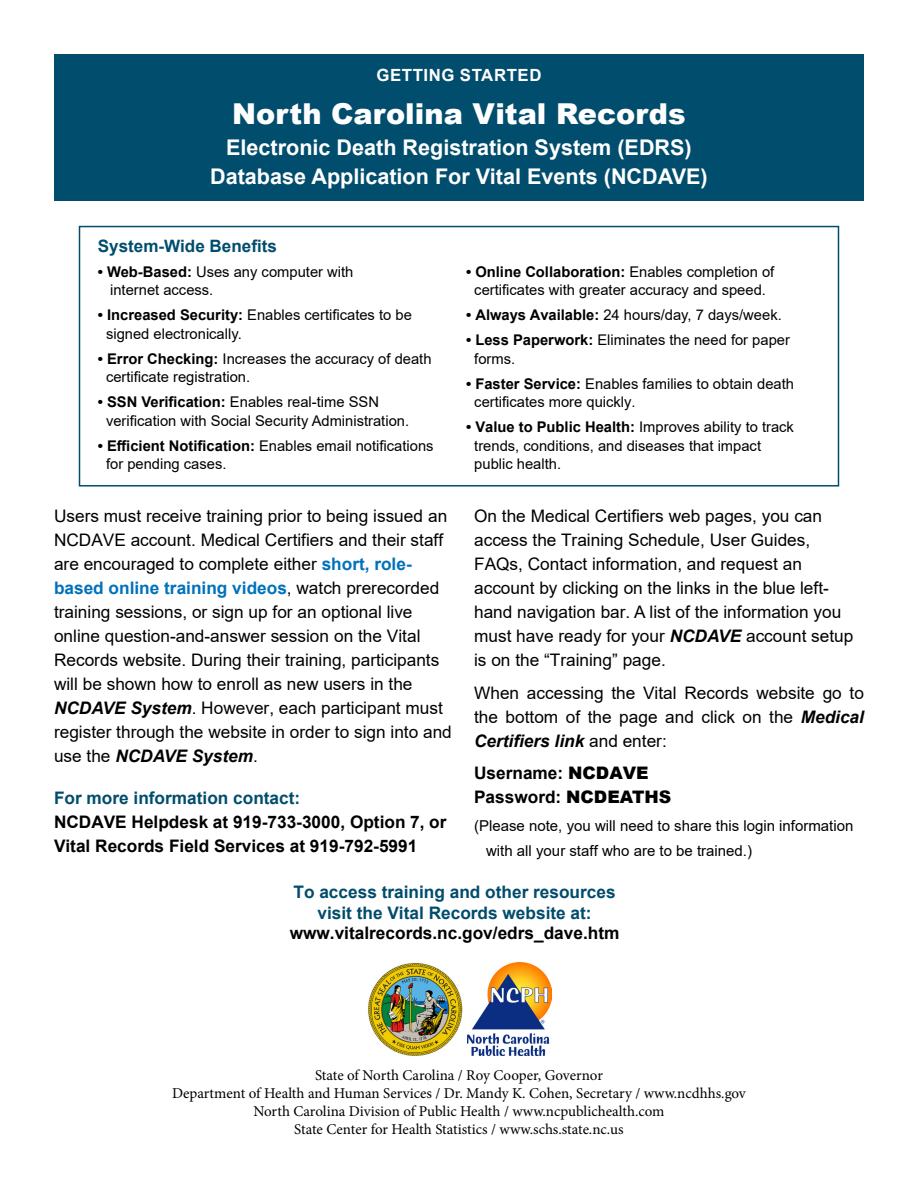
<style>
.page{position:relative;width:918px;height:1188px;background:#fff}
.page>*{position:absolute;margin:0;border:0;box-sizing:border-box;transform-origin:0 0}
.t1{font:900 28.8px "Arial";color:#fff}
.t2{font:700 21.6px/28.8px "Arial";color:#fff;text-align:center}
.t3{font:17.25px/24px "Arial";color:#000}
.t4{font:700 17.25px/24px "Arial";color:#000}
.t5{font:700 17.25px/20.7px "Arial";color:#004c6c;text-align:center}
.t6{font:700 17.25px "Arial";color:#004d6d}
.t7{font:700 17.1px "Arial";color:#004d6d}
.t8{font:700 16.8px "Arial";letter-spacing:.035em;color:#fff}
.t9{font:15px/18px "Minion Pro";color:#000;text-align:center}
.t10{font:15px/25.3px "Arial";color:#000}
.t11{font:14.7px/18.6px "Arial";color:#000}
.s1{font-weight:700}
.s2{font-weight:700;font-style:italic}
.s3{font-weight:900}
.s4{font-weight:700;color:#0071bb}
</style>
<div class="page">
<div style="left:54px;top:54px;width:810px;height:147px;background:#004d6d"></div>
<img style="left:368px;top:962px;width:95px;height:94px">
<img style="left:467px;top:963px;width:84px;height:92px">
<div style="left:79px;top:226px;width:760px;height:261px;border:2px solid #004d6d"></div>
<p class="t8" style="left:376px;top:63px;width:167px">GettinG Started</p>
<h1 class="t1" style="left:232px;top:93px;width:455px">North Carolina Vital Records</h1>
<p class="t2" style="left:210px;top:134px;width:499px">electronic death registration System (edrS) database application For Vital events (nCdaVe)</p>
<p class="t7" style="left:98px;top:234px;width:181px">System-Wide Benefits</p>
<p class="t11" style="left:110px;top:262px;width:245px;text-indent:-12px"><span class="s1">• Web-Based:</span> Uses any computer with internet access.</p>
<p class="t11" style="left:106px;top:306px;width:307px;text-indent:-8px"><span class="s1">• Increased Security:</span> Enables certificates to be signed electronically.</p>
<p class="t11" style="left:106px;top:349px;width:327px;text-indent:-8px"><span class="s1">• Error Checking:</span> Increases the accuracy of death certificate registration.</p>
<p class="t11" style="left:106px;top:393px;width:305px;text-indent:-8px"><span class="s1">• SSN Verification:</span> Enables real-time SSN verification with Social Security Administration.</p>
<p class="t11" style="left:106px;top:436px;width:329px;text-indent:-8px"><span class="s1">• Efficient Notification:</span> Enables email notifications for pending cases.</p>
<p class="t11" style="left:466px;top:262px;width:310px;text-align:center"><span class="s1">• Online Collaboration:</span> Enables completion of certificates with greater accuracy and speed.</p>
<p class="t11" style="left:466px;top:306px;width:317px"><span class="s1">• Always Available:</span> 24 hours/day, 7 days/week.</p>
<p class="t11" style="left:474px;top:331px;width:317px;text-indent:-8px"><span class="s1">• Less Paperwork:</span> Eliminates the need for paper forms.</p>
<p class="t11" style="left:474px;top:374px;width:321px;text-indent:-8px"><span class="s1">• Faster Service:</span> Enables families to obtain death certificates more quickly.</p>
<p class="t11" style="left:474px;top:417px;width:321px;text-indent:-8px"><span class="s1">• Value to Public Health:</span> Improves ability to track trends, conditions, and diseases that impact public health.</p>
<p class="t3" style="left:474px;top:503px;width:381px">On the Medical Certifiers web pages, you can access the Training Schedule, User Guides, FAQs, Contact information, and request an account by clicking on the links in the blue left&shy;hand navigation bar. A list of the information you must have ready for your <span class="s2">NCDAVE</span> account setup is on the “Training” page.</p>
<p class="t3" style="left:474px;top:680px;width:391px;text-align:justify">When accessing the Vital Records website go to the bottom of the page and click on the <span class="s2">Medical Certifiers link</span> and enter:</p>
<p class="t4" style="left:474px;top:762px;width:199px">Username: <span class="s3">NCDAVE<br></span>Password: <span class="s3">NCDEATHS</span></p>
<p class="t10" style="left:486px;top:813px;width:369px;text-indent:-12px">(Please note, you will need to share this login information with all your staff who are to be trained.)</p>
<p class="t3" style="left:54px;top:503px;width:399px">Users must receive training prior to being issued an NCDAVE account. Medical Certifiers and their staff are encouraged to complete either <span class="s4">short, role&shy;based online training videos</span>, watch prerecorded training sessions, or sign up for an optional live online question-and-answer session on the Vital Records website. During their training, participants will be shown how to enroll as new users in the <span class="s2">NCDAVE System</span>. However, each participant must register through the website in order to sign into and use the <span class="s2">NCDAVE System</span>.</p>
<p class="t6" style="left:54px;top:785px;width:248px">For more information contact:</p>
<p class="t4" style="left:54px;top:810px;width:394px">NCDAVE Helpdesk at 919-733-3000, Option 7, or<br>Vital records Field Services at 919-792-5991</p>
<p class="t5" style="left:294px;top:882px;width:324px">To access training and other resources visit the Vital Records website at:</p>
<p class="t4" style="left:290px;top:921px;width:331px">www.vitalrecords.nc.gov/edrs_dave.htm</p>
<p class="t9" style="left:172px;top:1067px;width:575px">State of North Carolina / Roy Cooper, Governor<br>Department of Health and Human Services / Dr. Mandy K. Cohen, Secretary / www.ncdhhs.gov North Carolina Division of Public Health / www.ncpublichealth.com<br>State Center for Health Statistics / www.schs.state.nc.us</p>
</div>
